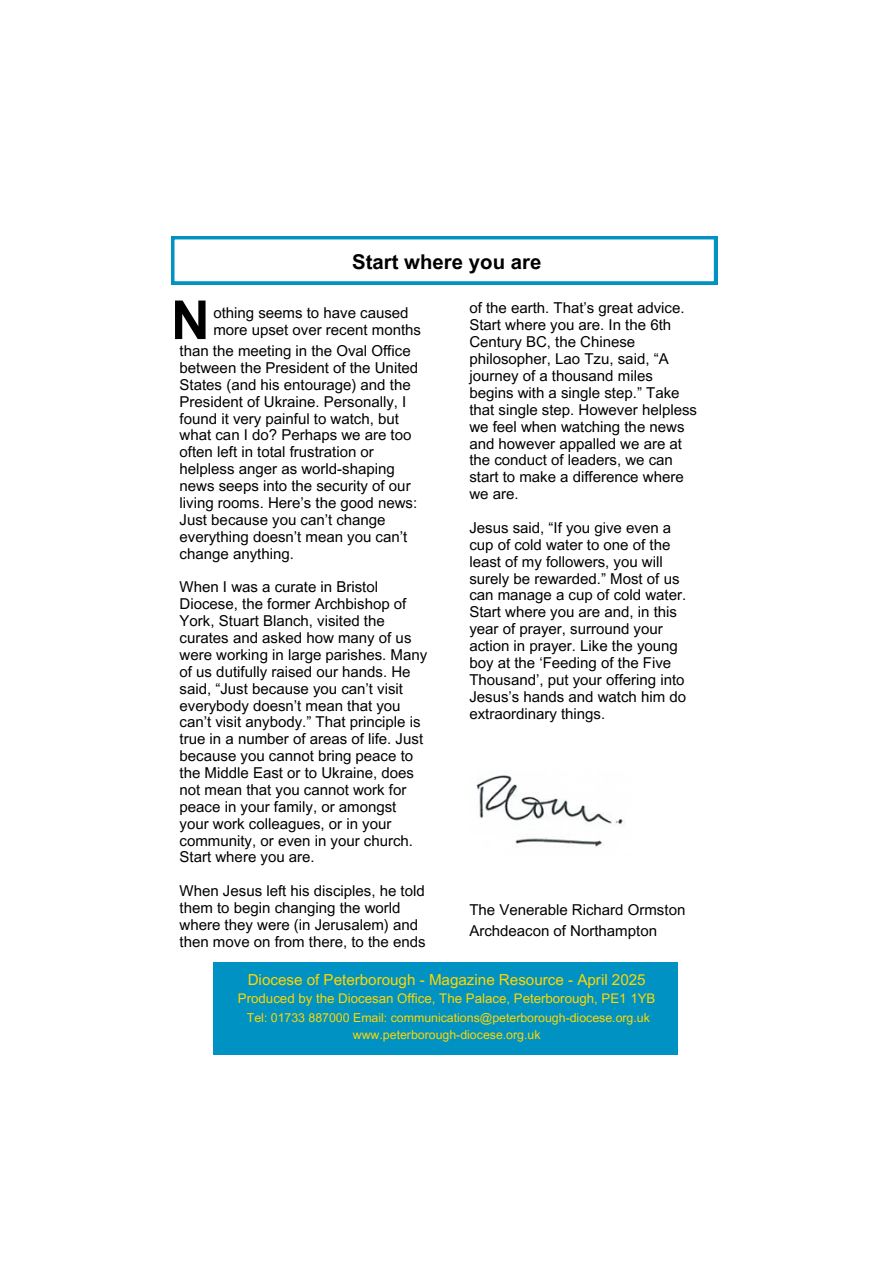
<style>
.page{position:relative;width:894px;height:1264px;background:#fff}
.page>*{position:absolute;margin:0;border:0;box-sizing:border-box;transform-origin:0 0}
.t1{font:700 53.7px "Arial MT Pro";color:#000}
.t2{font:700 20.4px "Arial MT Pro";color:#000}
.t3{font:15.15px "Arial MT Pro";color:#ffd700}
.t4{font:15px/16.8px "Arial MT Pro";color:#000}
.t5{font:13.2px "Arial MT Pro";color:#ffd700}
.t6{font:12.3px "Arial MT Pro";color:#ffd700}
</style>
<div class="page">
<svg style="left:171px;top:236px;width:546px;height:48px"></svg>
<div style="left:213px;top:962px;width:464px;height:92px;background:#0092c3"></div>
<img style="left:476px;top:775px;width:148px;height:72px">
<h2 class="t2" style="left:352px;top:254px;width:191px">Start where you are</h2>
<p class="t1" style="left:171px;top:300px;width:40px">N</p>
<p class="t4" style="left:213px;top:306px;width:209px">othing seems to have caused more upset over recent months</p>
<h2 class="t4" style="left:179px;top:344px;width:240px">than the meeting in the Oval Office between the President of the United<br>States (and his entourage) and the<br>President of Ukraine. Personally, I found it very painful to watch, but what can I do? Perhaps we are too often left in total frustration or helpless anger as world-shaping news seeps into the security of our living rooms. Here’s the good news:<br>Just because you can’t change everything doesn’t mean you can’t change anything.</h2>
<h2 class="t4" style="left:179px;top:580px;width:249px">When I was a curate in Bristol<br>Diocese, the former Archbishop of<br>York, Stuart Blanch, visited the curates and asked how many of us were working in large parishes. Many of us dutifully raised our hands. He said, “Just because you can’t visit everybody doesn’t mean that you can’t visit anybody.” That principle is true in a number of areas of life. Just because you cannot bring peace to the Middle East or to Ukraine, does not mean that you cannot work for peace in your family, or amongst your work colleagues, or in your community, or even in your church.<br>Start where you are.</h2>
<h2 class="t4" style="left:179px;top:884px;width:247px">When Jesus left his disciples, he told them to begin changing the world where they were (in Jerusalem) and then move on from there, to the ends</h2>
<h2 class="t4" style="left:469px;top:302px;width:229px">of the earth. That’s great advice.<br>Start where you are. In the 6th<br>Century BC, the Chinese philosopher, Lao Tzu, said, “A journey of a thousand miles begins with a single step.” Take that single step. However helpless we feel when watching the news and however appalled we are at the conduct of leaders, we can start to make a difference where we are.</h2>
<p class="t4" style="left:469px;top:521px;width:218px">Jesus said, “If you give even a cup of cold water to one of the least of my followers, you will surely be rewarded.” Most of us can manage a cup of cold water.<br>Start where you are and, in this year of prayer, surround your action in prayer. Like the young boy at the ‘Feeding of the Five<br>Thousand’, put your offering into<br>Jesus’s hands and watch him do extraordinary things.</p>
<p class="t4" style="left:469px;top:900px;width:217px;line-height:21.3px">The Venerable Richard Ormston<br>Archdeacon of Northampton</p>
<h1 class="t3" style="left:247px;top:973px;width:399px">Diocese of Peterborough - Magazine Resource - April 2025</h1>
<p class="t5" style="left:238px;top:993px;width:419px">Produced by the Diocesan Office, The Palace, Peterborough, PE1 1YB</p>
<h2 class="t6" style="left:247px;top:1012px;width:404px">Tel: 01733 887000 Email: communications@peterborough-diocese.org.uk</h2>
<h2 class="t6" style="left:353px;top:1029px;width:189px">www.peterborough-diocese.org.uk</h2>
</div>
